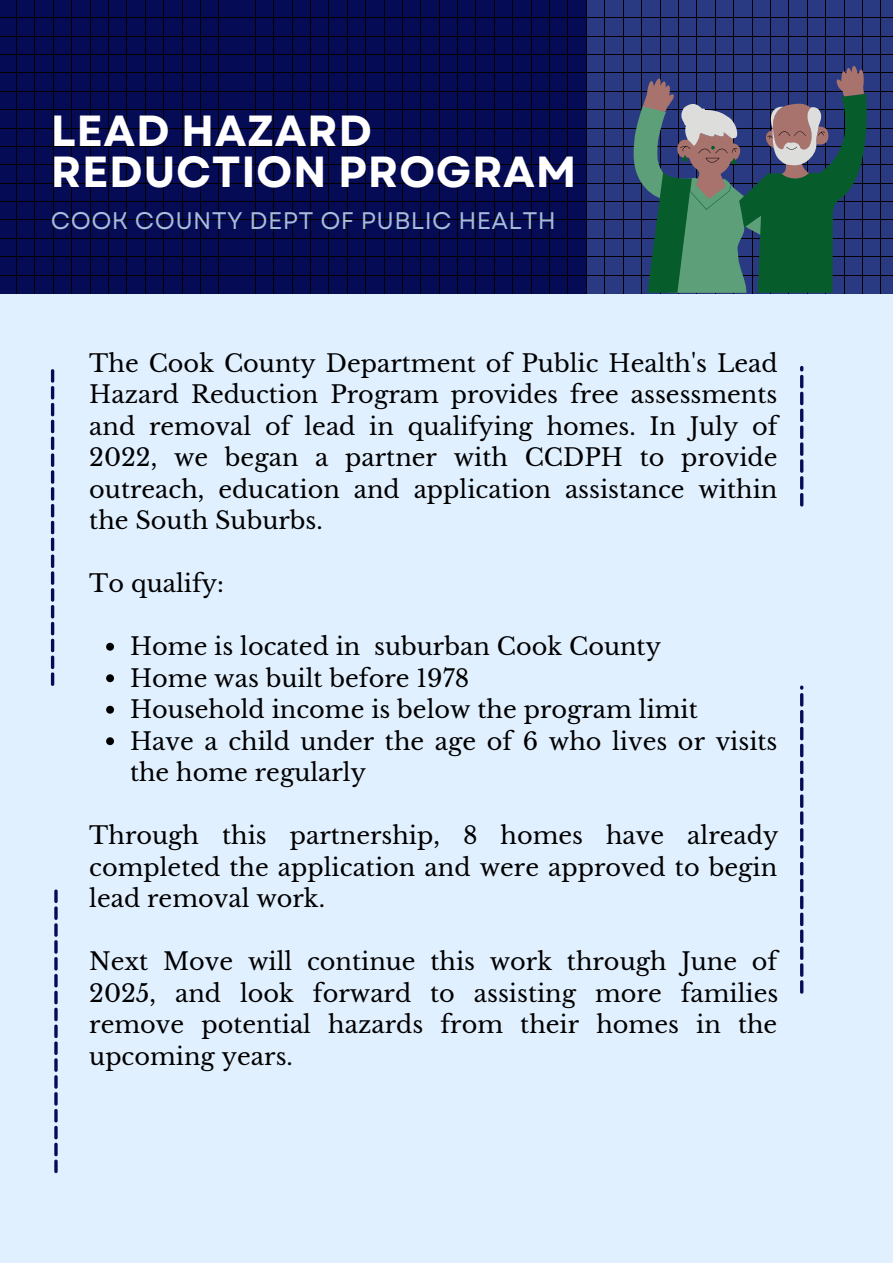
<style>
.page{position:relative;width:893px;height:1264px;background:#fff}
.page>*{position:absolute;margin:0;border:0;box-sizing:border-box;transform-origin:0 0}
.t1{font:700 43.5px/41.5px "Garet";letter-spacing:.015em;color:#fff}
.t2{font:24px/31.5px "Libre Baskerville";color:#000;text-align:justify}
.t3{font:24px "Garet";letter-spacing:.015em;color:#a7bcdc}
</style>
<div class="page">
<div style="left:0;top:0;width:892px;height:1262px;background:#e1f0ff"></div>
<svg style="left:800px;top:685px;width:3px;height:308px"></svg>
<svg style="left:800px;top:366px;width:3px;height:140px"></svg>
<svg style="left:51px;top:369px;width:3px;height:317px"></svg>
<svg style="left:54px;top:889px;width:4px;height:284px"></svg>
<div style="left:568px;top:0;width:324px;height:293px;background:#293a82"></div>
<hr style="left:586px;top:0;width:1px;height:293px;background:#000">
<hr style="left:604px;top:0;width:1px;height:293px;background:#000">
<hr style="left:623px;top:0;width:1px;height:293px;background:#000">
<hr style="left:641px;top:0;width:1px;height:293px;background:#000">
<hr style="left:660px;top:0;width:1px;height:293px;background:#000">
<hr style="left:678px;top:0;width:1px;height:293px;background:#000">
<hr style="left:696px;top:0;width:1px;height:293px;background:#000">
<hr style="left:715px;top:0;width:1px;height:293px;background:#000">
<hr style="left:733px;top:0;width:1px;height:293px;background:#000">
<hr style="left:751px;top:0;width:1px;height:293px;background:#000">
<hr style="left:770px;top:0;width:1px;height:293px;background:#000">
<hr style="left:788px;top:0;width:1px;height:293px;background:#000">
<hr style="left:807px;top:0;width:1px;height:293px;background:#000">
<hr style="left:825px;top:0;width:1px;height:293px;background:#000">
<hr style="left:843px;top:0;width:1px;height:293px;background:#000">
<hr style="left:862px;top:0;width:1px;height:293px;background:#000">
<hr style="left:880px;top:0;width:1px;height:293px;background:#000">
<hr style="left:568px;top:18px;width:324px;height:1px;background:#000">
<hr style="left:568px;top:36px;width:324px;height:1px;background:#000">
<hr style="left:568px;top:54px;width:324px;height:1px;background:#000">
<hr style="left:568px;top:73px;width:324px;height:1px;background:#000">
<hr style="left:568px;top:91px;width:324px;height:1px;background:#000">
<hr style="left:568px;top:109px;width:324px;height:1px;background:#000">
<hr style="left:568px;top:128px;width:324px;height:1px;background:#000">
<hr style="left:568px;top:146px;width:324px;height:1px;background:#000">
<hr style="left:568px;top:165px;width:324px;height:1px;background:#000">
<hr style="left:568px;top:183px;width:324px;height:1px;background:#000">
<hr style="left:568px;top:201px;width:324px;height:1px;background:#000">
<hr style="left:568px;top:220px;width:324px;height:1px;background:#000">
<hr style="left:568px;top:238px;width:324px;height:1px;background:#000">
<hr style="left:568px;top:256px;width:324px;height:1px;background:#000">
<hr style="left:568px;top:275px;width:324px;height:1px;background:#000">
<div style="left:218px;top:0;width:368px;height:293px;background:#060b55"></div>
<hr style="left:237px;top:0;width:1px;height:293px;background:#000">
<hr style="left:255px;top:0;width:1px;height:293px;background:#000">
<hr style="left:273px;top:0;width:1px;height:293px;background:#000">
<hr style="left:292px;top:0;width:1px;height:293px;background:#000">
<hr style="left:310px;top:0;width:1px;height:293px;background:#000">
<hr style="left:328px;top:0;width:1px;height:293px;background:#000">
<hr style="left:347px;top:0;width:1px;height:293px;background:#000">
<hr style="left:365px;top:0;width:1px;height:293px;background:#000">
<hr style="left:384px;top:0;width:1px;height:293px;background:#000">
<hr style="left:402px;top:0;width:1px;height:293px;background:#000">
<hr style="left:420px;top:0;width:1px;height:293px;background:#000">
<hr style="left:439px;top:0;width:1px;height:293px;background:#000">
<hr style="left:457px;top:0;width:1px;height:293px;background:#000">
<hr style="left:475px;top:0;width:1px;height:293px;background:#000">
<hr style="left:494px;top:0;width:1px;height:293px;background:#000">
<hr style="left:512px;top:0;width:1px;height:293px;background:#000">
<hr style="left:531px;top:0;width:1px;height:293px;background:#000">
<hr style="left:549px;top:0;width:1px;height:293px;background:#000">
<hr style="left:567px;top:0;width:1px;height:293px;background:#000">
<hr style="left:218px;top:18px;width:368px;height:1px;background:#000">
<hr style="left:218px;top:36px;width:368px;height:1px;background:#000">
<hr style="left:218px;top:54px;width:368px;height:1px;background:#000">
<hr style="left:218px;top:73px;width:368px;height:1px;background:#000">
<hr style="left:218px;top:91px;width:368px;height:1px;background:#000">
<hr style="left:218px;top:109px;width:368px;height:1px;background:#000">
<hr style="left:218px;top:128px;width:368px;height:1px;background:#000">
<hr style="left:218px;top:146px;width:368px;height:1px;background:#000">
<hr style="left:218px;top:165px;width:368px;height:1px;background:#000">
<hr style="left:218px;top:183px;width:368px;height:1px;background:#000">
<hr style="left:218px;top:201px;width:368px;height:1px;background:#000">
<hr style="left:218px;top:220px;width:368px;height:1px;background:#000">
<hr style="left:218px;top:238px;width:368px;height:1px;background:#000">
<hr style="left:218px;top:256px;width:368px;height:1px;background:#000">
<hr style="left:218px;top:275px;width:368px;height:1px;background:#000">
<div style="left:0;top:0;width:237px;height:293px;background:#060b55"></div>
<hr style="left:16px;top:0;width:1px;height:293px;background:#000">
<hr style="left:35px;top:0;width:1px;height:293px;background:#000">
<hr style="left:53px;top:0;width:1px;height:293px;background:#000">
<hr style="left:71px;top:0;width:1px;height:293px;background:#000">
<hr style="left:90px;top:0;width:1px;height:293px;background:#000">
<hr style="left:108px;top:0;width:1px;height:293px;background:#000">
<hr style="left:127px;top:0;width:1px;height:293px;background:#000">
<hr style="left:145px;top:0;width:1px;height:293px;background:#000">
<hr style="left:163px;top:0;width:1px;height:293px;background:#000">
<hr style="left:182px;top:0;width:1px;height:293px;background:#000">
<hr style="left:200px;top:0;width:1px;height:293px;background:#000">
<hr style="left:218px;top:0;width:1px;height:293px;background:#000">
<hr style="left:0;top:18px;width:237px;height:1px;background:#000">
<hr style="left:0;top:36px;width:237px;height:1px;background:#000">
<hr style="left:0;top:54px;width:237px;height:1px;background:#000">
<hr style="left:0;top:73px;width:237px;height:1px;background:#000">
<hr style="left:0;top:91px;width:237px;height:1px;background:#000">
<hr style="left:0;top:109px;width:237px;height:1px;background:#000">
<hr style="left:0;top:128px;width:237px;height:1px;background:#000">
<hr style="left:0;top:146px;width:237px;height:1px;background:#000">
<hr style="left:0;top:165px;width:237px;height:1px;background:#000">
<hr style="left:0;top:183px;width:237px;height:1px;background:#000">
<hr style="left:0;top:201px;width:237px;height:1px;background:#000">
<hr style="left:0;top:220px;width:237px;height:1px;background:#000">
<hr style="left:0;top:238px;width:237px;height:1px;background:#000">
<hr style="left:0;top:256px;width:237px;height:1px;background:#000">
<hr style="left:0;top:275px;width:237px;height:1px;background:#000">
<svg style="left:633px;top:66px;width:240px;height:227px"></svg>
<svg style="left:106px;top:643px;width:8px;height:7px"></svg>
<svg style="left:106px;top:674px;width:8px;height:8px"></svg>
<svg style="left:106px;top:705px;width:8px;height:8px"></svg>
<svg style="left:106px;top:737px;width:8px;height:8px"></svg>
<h1 class="t1" style="left:51px;top:110px;width:527px">LEAD HAZARD<br>REDUCTION PROGRAM</h1>
<p class="t3" style="left:51px;top:204px;width:506px">COOK COUNTY DEPT OF PUBLIC HEALTH</p>
<p class="t2" style="left:89px;top:347px;width:690px">The Cook County Department of Public Health's Lead Hazard Reduction Program provides free assessments and removal of lead in qualifying homes. In July of 2022, we began a partner with CCDPH to provide outreach, education and application assistance within the South Suburbs.</p>
<p class="t2" style="left:89px;top:568px;width:136px">To qualify:</p>
<p class="t2" style="left:130px;top:631px;width:649px;text-align:left">Home is located in suburban Cook County<br>Home was built before 1978<br>Household income is below the program limit<br>Have a child under the age of 6 who lives or visits the home regularly</p>
<p class="t2" style="left:89px;top:820px;width:690px">Through this partnership, 8 homes have already completed the application and were approved to begin lead removal work.</p>
<p class="t2" style="left:89px;top:945px;width:690px">Next Move will continue this work through June of 2025, and look forward to assisting more families remove potential hazards from their homes in the upcoming years.</p>
</div>
